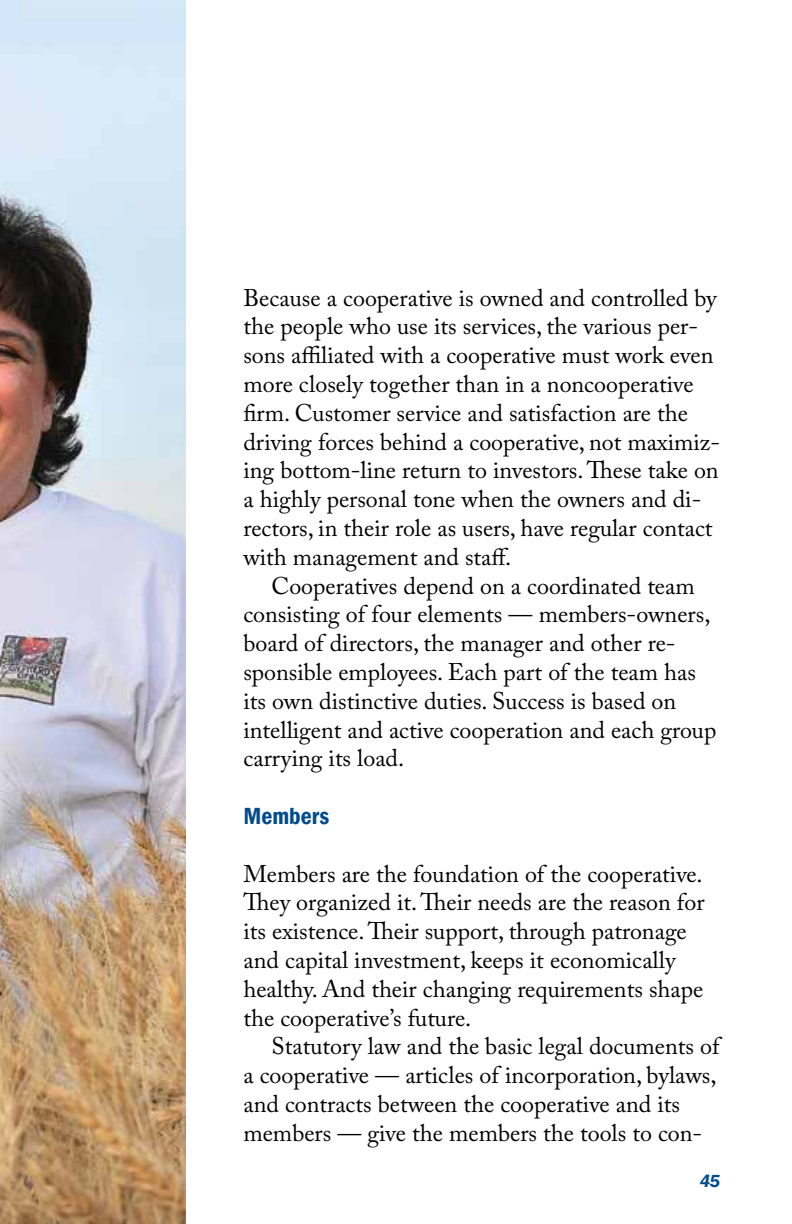
<style>
.page{position:relative;width:792px;height:1224px;background:#fff}
.page>*{position:absolute;margin:0;border:0;box-sizing:border-box;transform-origin:0 0}
.t1{font:24px/28.8px "Adobe Caslon Pro";color:#000}
.t2{font:600 condensed 24px "Franklin Gothic";color:#004b8d}
.t3{font:italic 600 18px "Franklin Gothic";color:#004b8d}
</style>
<div class="page">
<img style="left:0;top:0;width:186px;height:1224px">
<p class="t1" style="left:243px;top:283px;width:478px">Because a cooperative is owned and controlled by the people who use its services, the various per&shy;sons affiliated with a cooperative must work even more closely together than in a noncooperative firm. Customer service and satisfaction are the driving forces behind a cooperative, not maximiz&shy;ing bottom-line return to investors. These take on a highly personal tone when the owners and di&shy;rectors, in their role as users, have regular contact with management and staff.</p>
<p class="t1" style="left:243px;top:571px;width:475px;text-indent:28px">Cooperatives depend on a coordinated team consisting of four elements — members-owners, board of directors, the manager and other re&shy;sponsible employees. Each part of the team has its own distinctive duties. Success is based on intelligent and active cooperation and each group carrying its load.</p>
<p class="t2" style="left:243px;top:800px;width:87px">Members</p>
<p class="t1" style="left:243px;top:859px;width:463px">Members are the foundation of the cooperative.<br>They organized it. Their needs are the reason for its existence. Their support, through patronage and capital investment, keeps it economically healthy. And their changing requirements shape the cooperative’s future.</p>
<p class="t1" style="left:243px;top:1032px;width:478px;text-indent:28px">Statutory law and the basic legal documents of a cooperative — articles of incorporation, bylaws, and contracts between the cooperative and its members — give the members the tools to con-</p>
<p class="t3" style="left:700px;top:1169px;width:22px">45</p>
</div>
